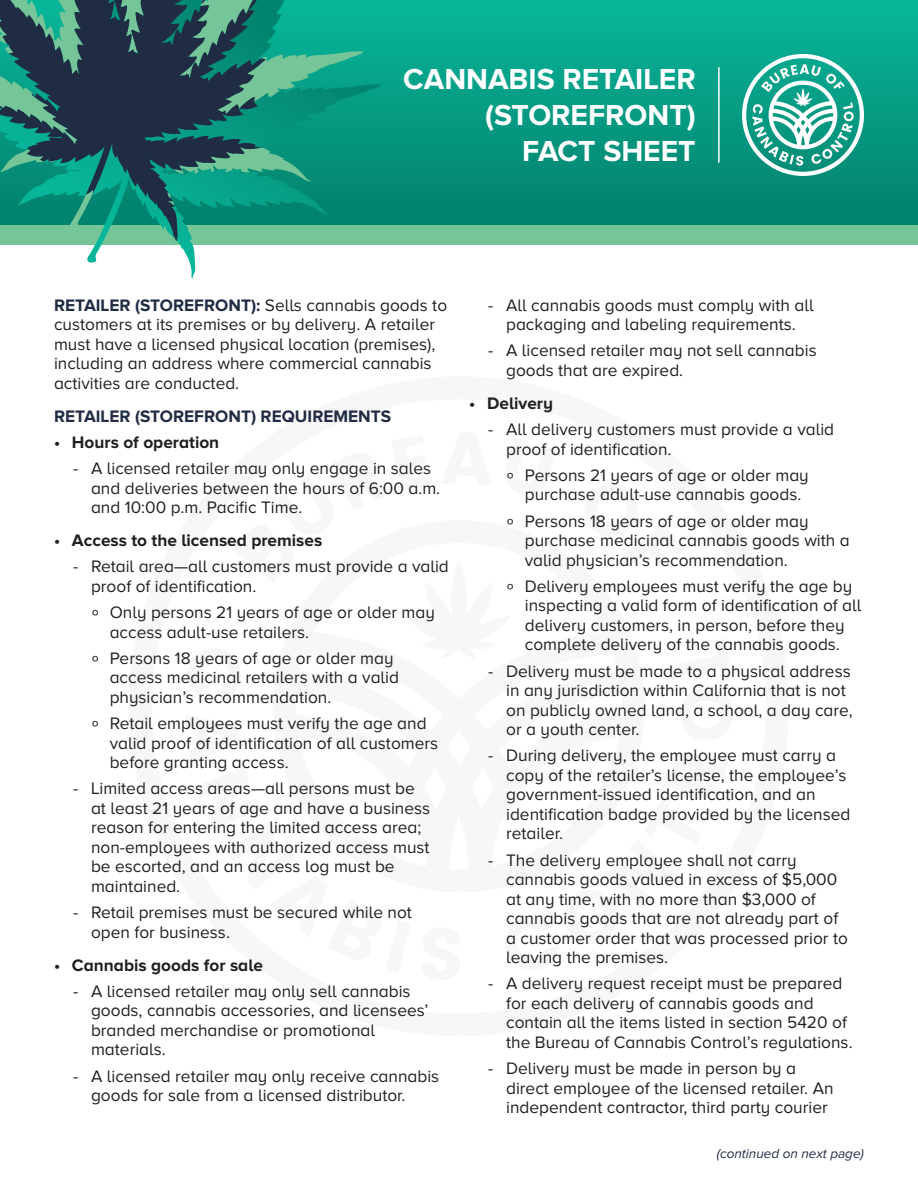
<style>
.page{position:relative;width:918px;height:1188px;background:#fff}
.page>*{position:absolute;margin:0;border:0;box-sizing:border-box;transform-origin:0 0}
.t1{font:700 30px/36px "Proxima Nova A";color:#fff;text-align:right}
.t2{font:17.25px/19.5px "Proxima Nova A";color:#231f20}
.t3{font:700 17.25px "Proxima Nova A";color:#231f20}
.t4{font:700 17.25px "Proxima Nova A";color:#202c43}
.t5{font:italic 13.5px "Proxima Nova A";color:#202c43}
.s1{font-weight:700;color:#202c43}
</style>
<div class="page">
<div style="left:0;top:178px;width:918px;height:67px;background:#75c598"></div>
<div style="left:0;top:0;width:918px;height:225px;background:linear-gradient(to bottom,#08b69a,#02806c)"></div>
<svg style="left:94px;top:0;width:270px;height:246px;background:#1da286"></svg>
<svg style="left:0;top:0;width:266px;height:241px;background:#22746c"></svg>
<svg style="left:0;top:0;width:253px;height:78px;background:#2b595c"></svg>
<svg style="left:742px;top:54px;width:122px;height:122px"></svg>
<hr style="left:718px;top:67px;width:2px;height:96px;background:#fff">
<p class="t1" style="left:403px;top:60px;width:294px">CANNABIS RETAILER (STOREFRONT)<br>FACT SHEET</p>
<p class="t2" style="left:54px;top:295px;width:395px"><span class="s1">RETAILER (STOREFRONT):</span> Sells cannabis goods to customers at its premises or by delivery. A retailer must have a licensed physical location (premises), including an address where commercial cannabis activities are conducted.</p>
<p class="t4" style="left:54px;top:406px;width:339px">RETAILER (STOREFRONT) REQUIREMENTS</p>
<p class="t3" style="left:54px;top:432px;width:167px">• Hours of operation</p>
<p class="t2" style="left:91px;top:458px;width:351px;text-indent:-18px">- A licensed retailer may only engage in sales and deliveries between the hours of 6:00 a.m. and 10:00 p.m. Pacific Time.</p>
<p class="t3" style="left:54px;top:531px;width:270px">• Access to the licensed premises</p>
<p class="t2" style="left:91px;top:557px;width:359px;text-indent:-18px">- Retail area—all customers must provide a valid proof of identification.</p>
<p class="t2" style="left:110px;top:602px;width:327px;text-indent:-18px">º Only persons 21 years of age or older may access adult-use retailers.</p>
<p class="t2" style="left:110px;top:648px;width:291px;text-indent:-18px">º Persons 18 years of age or older may access medicinal retailers with a valid physician’s recommendation.</p>
<p class="t2" style="left:110px;top:713px;width:330px;text-indent:-18px">º Retail employees must verify the age and valid proof of identification of all customers before granting access.</p>
<p class="t2" style="left:91px;top:779px;width:341px;text-indent:-18px">- Limited access areas—all persons must be at least 21 years of age and have a business reason for entering the limited access area; non-employees with authorized access must be escorted, and an access log must be maintained.</p>
<p class="t2" style="left:91px;top:902px;width:323px;text-indent:-18px">- Retail premises must be secured while not open for business.</p>
<p class="t3" style="left:54px;top:955px;width:211px">• Cannabis goods for sale</p>
<p class="t2" style="left:91px;top:981px;width:339px;text-indent:-18px">- A licensed retailer may only sell cannabis goods, cannabis accessories, and licensees’ branded merchandise or promotional materials.</p>
<p class="t2" style="left:91px;top:1066px;width:350px;text-indent:-18px">- A licensed retailer may only receive cannabis goods for sale from a licensed distributor.</p>
<p class="t2" style="left:488px;top:295px;width:327px;text-align:center">- All cannabis goods must comply with all packaging and labeling requirements.</p>
<p class="t2" style="left:506px;top:341px;width:312px;text-indent:-18px">- A licensed retailer may not sell cannabis goods that are expired.</p>
<p class="t3" style="left:469px;top:393px;width:86px">• Delivery</p>
<p class="t2" style="left:506px;top:419px;width:329px;text-indent:-18px">- All delivery customers must provide a valid proof of identification.</p>
<p class="t2" style="left:525px;top:465px;width:285px;text-indent:-18px">º Persons 21 years of age or older may purchase adult-use cannabis goods.</p>
<p class="t2" style="left:525px;top:511px;width:327px;text-indent:-18px">º Persons 18 years of age or older may purchase medicinal cannabis goods with a valid physician’s recommendation.</p>
<p class="t2" style="left:525px;top:576px;width:338px;text-indent:-18px">º Delivery employees must verify the age by inspecting a valid form of identification of all delivery customers, in person, before they complete delivery of the cannabis goods.</p>
<p class="t2" style="left:506px;top:661px;width:348px;text-indent:-18px">- Delivery must be made to a physical address in any jurisdiction within California that is not on publicly owned land, a school, a day care, or a youth center.</p>
<p class="t2" style="left:506px;top:746px;width:346px;text-indent:-18px">- During delivery, the employee must carry a copy of the retailer’s license, the employee’s government-issued identification, and an identification badge provided by the licensed retailer.</p>
<p class="t2" style="left:506px;top:850px;width:343px;text-indent:-18px">- The delivery employee shall not carry cannabis goods valued in excess of $5,000 at any time, with no more than $3,000 of cannabis goods that are not already part of a customer order that was processed prior to leaving the premises.</p>
<p class="t2" style="left:506px;top:974px;width:348px;text-indent:-18px">- A delivery request receipt must be prepared for each delivery of cannabis goods and contain all the items listed in section 5420 of the Bureau of Cannabis Control’s regulations.</p>
<p class="t2" style="left:506px;top:1058px;width:329px;text-indent:-18px">- Delivery must be made in person by a direct employee of the licensed retailer. An independent contractor, third party courier</p>
<p class="t5" style="left:717px;top:1146px;width:149px">(continued on next page)</p>
</div>
